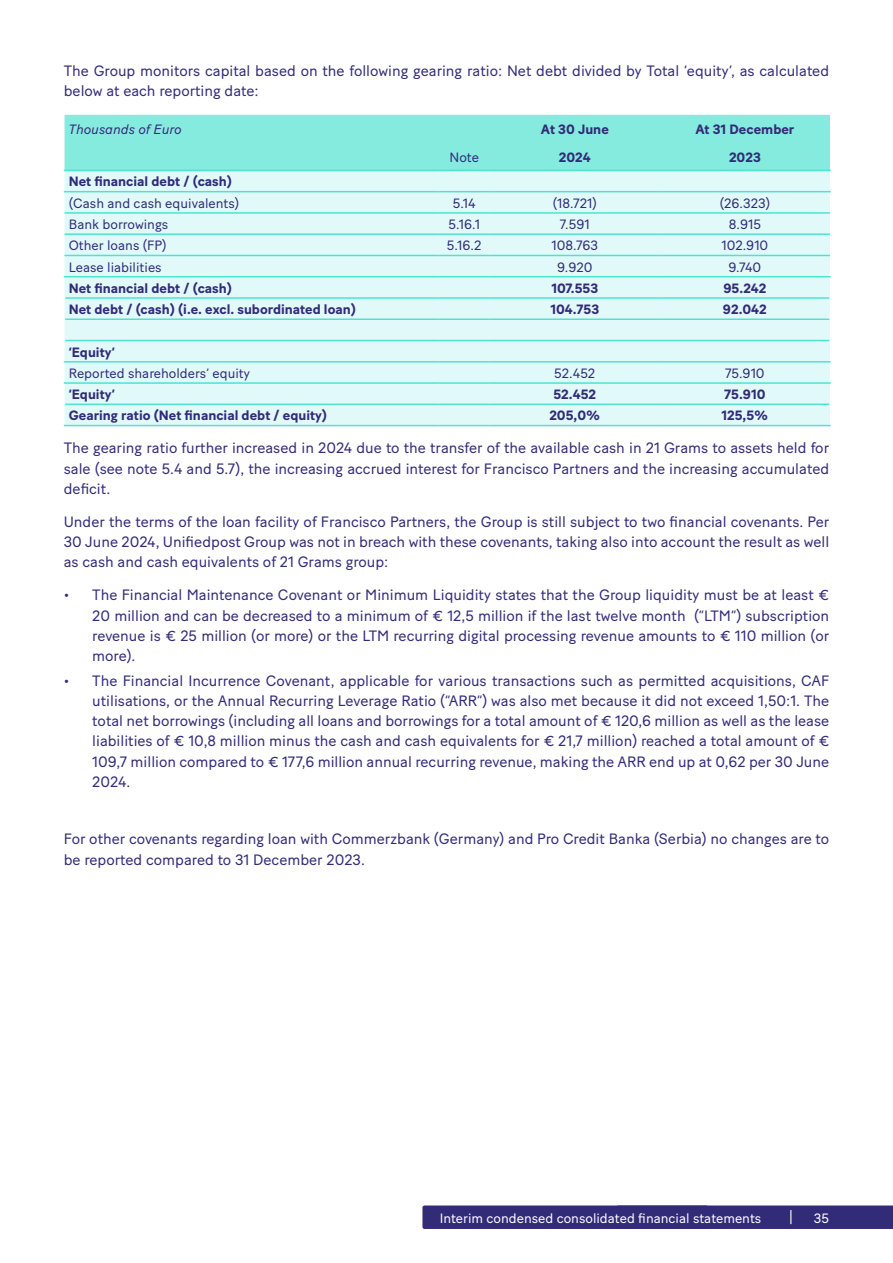
<style>
.page{position:relative;width:893px;height:1263px;background:#fff}
.page>*{position:absolute;margin:0;border:0;box-sizing:border-box;transform-origin:0 0}
.t1{font:15px/20.2px "Baton Turbo";color:#322b78;text-align:justify}
.t2{font:700 13.5px "Baton Turbo";color:#322b78}
.t3{font:13.5px "Baton Turbo";color:#322b78}
.t4{font:13.5px "Baton Turbo";color:#fff}
.t5{font:italic 13.5px "Baton Turbo";color:#322b78}
</style>
<div class="page">
<div style="left:422px;top:1205px;width:286px;height:24px;background:#322b78;border-radius:2px"></div>
<div style="left:616px;top:1205px;width:277px;height:24px;background:#322b78"></div>
<div style="left:65px;top:115px;width:765px;height:55px;background:#85ebde"></div>
<div style="left:65px;top:171px;width:765px;height:254px;background:#e1faf9"></div>
<hr style="left:64px;top:170px;width:375px;height:1px;background:#50e2d0">
<hr style="left:439px;top:170px;width:51px;height:1px;background:#50e2d0">
<hr style="left:490px;top:170px;width:170px;height:1px;background:#50e2d0">
<hr style="left:660px;top:170px;width:171px;height:1px;background:#50e2d0">
<hr style="left:64px;top:191px;width:375px;height:1px;background:#50e2d0">
<hr style="left:439px;top:191px;width:51px;height:1px;background:#50e2d0">
<hr style="left:490px;top:191px;width:170px;height:1px;background:#50e2d0">
<hr style="left:660px;top:191px;width:171px;height:1px;background:#50e2d0">
<hr style="left:65px;top:212px;width:374px;height:2px;background:#50e2d0">
<hr style="left:439px;top:212px;width:51px;height:2px;background:#50e2d0">
<hr style="left:490px;top:212px;width:170px;height:2px;background:#50e2d0">
<hr style="left:660px;top:212px;width:170px;height:2px;background:#50e2d0">
<hr style="left:65px;top:233px;width:374px;height:2px;background:#50e2d0">
<hr style="left:439px;top:233px;width:51px;height:2px;background:#50e2d0">
<hr style="left:490px;top:233px;width:170px;height:2px;background:#50e2d0">
<hr style="left:660px;top:233px;width:170px;height:2px;background:#50e2d0">
<hr style="left:65px;top:255px;width:374px;height:1px;background:#50e2d0">
<hr style="left:439px;top:255px;width:51px;height:1px;background:#50e2d0">
<hr style="left:490px;top:255px;width:170px;height:1px;background:#50e2d0">
<hr style="left:660px;top:255px;width:170px;height:1px;background:#50e2d0">
<hr style="left:64px;top:276px;width:375px;height:1px;background:#50e2d0">
<hr style="left:439px;top:276px;width:51px;height:1px;background:#50e2d0">
<hr style="left:490px;top:276px;width:170px;height:1px;background:#50e2d0">
<hr style="left:660px;top:276px;width:171px;height:1px;background:#50e2d0">
<hr style="left:65px;top:297px;width:374px;height:2px;background:#50e2d0">
<hr style="left:439px;top:297px;width:51px;height:2px;background:#50e2d0">
<hr style="left:490px;top:297px;width:170px;height:2px;background:#50e2d0">
<hr style="left:660px;top:297px;width:169px;height:2px;background:#50e2d0">
<hr style="left:65px;top:318px;width:374px;height:2px;background:#50e2d0">
<hr style="left:439px;top:318px;width:51px;height:2px;background:#50e2d0">
<hr style="left:490px;top:318px;width:170px;height:2px;background:#50e2d0">
<hr style="left:660px;top:318px;width:169px;height:2px;background:#50e2d0">
<hr style="left:65px;top:340px;width:374px;height:1px;background:#50e2d0">
<hr style="left:439px;top:340px;width:51px;height:1px;background:#50e2d0">
<hr style="left:490px;top:340px;width:170px;height:1px;background:#50e2d0">
<hr style="left:660px;top:340px;width:169px;height:1px;background:#50e2d0">
<hr style="left:64px;top:361px;width:375px;height:1px;background:#50e2d0">
<hr style="left:439px;top:361px;width:51px;height:1px;background:#50e2d0">
<hr style="left:490px;top:361px;width:170px;height:1px;background:#50e2d0">
<hr style="left:660px;top:361px;width:171px;height:1px;background:#50e2d0">
<hr style="left:64px;top:382px;width:375px;height:2px;background:#50e2d0">
<hr style="left:439px;top:382px;width:51px;height:2px;background:#50e2d0">
<hr style="left:490px;top:382px;width:170px;height:2px;background:#50e2d0">
<hr style="left:660px;top:382px;width:171px;height:2px;background:#50e2d0">
<hr style="left:65px;top:404px;width:374px;height:1px;background:#50e2d0">
<hr style="left:439px;top:404px;width:51px;height:1px;background:#50e2d0">
<hr style="left:490px;top:404px;width:170px;height:1px;background:#50e2d0">
<hr style="left:660px;top:404px;width:169px;height:1px;background:#50e2d0">
<hr style="left:64px;top:425px;width:375px;height:1px;background:#50e2d0">
<hr style="left:439px;top:425px;width:51px;height:1px;background:#50e2d0">
<hr style="left:490px;top:425px;width:170px;height:1px;background:#50e2d0">
<hr style="left:660px;top:425px;width:171px;height:1px;background:#50e2d0">
<p class="t1" style="left:64px;top:59px;width:767px">The Group monitors capital based on the following gearing ratio: Net debt divided by Total ‘equity’, as calculated below at each reporting date:</p>
<p class="t5" style="left:69px;top:119px;width:115px">Thousands of Euro</p>
<p class="t2" style="left:541px;top:119px;width:70px">At 30 June</p>
<p class="t2" style="left:695px;top:119px;width:101px">At 31 December</p>
<p class="t3" style="left:449px;top:147px;width:31px">Note</p>
<p class="t2" style="left:559px;top:147px;width:33px">2024</p>
<p class="t2" style="left:729px;top:147px;width:33px">2023</p>
<p class="t2" style="left:69px;top:171px;width:165px">Net financial debt / (cash)</p>
<p class="t3" style="left:69px;top:193px;width:172px">(Cash and cash equivalents)</p>
<p class="t3" style="left:453px;top:193px;width:25px">5.14</p>
<p class="t3" style="left:553px;top:193px;width:46px">(18.721)</p>
<p class="t3" style="left:720px;top:193px;width:52px">(26.323)</p>
<p class="t3" style="left:69px;top:214px;width:101px">Bank borrowings</p>
<p class="t3" style="left:448px;top:214px;width:33px">5.16.1</p>
<p class="t3" style="left:560px;top:214px;width:31px">7.591</p>
<p class="t3" style="left:729px;top:214px;width:34px">8.915</p>
<p class="t3" style="left:69px;top:235px;width:99px">Other loans (FP)</p>
<p class="t3" style="left:447px;top:235px;width:36px">5.16.2</p>
<p class="t3" style="left:551px;top:235px;width:48px">108.763</p>
<p class="t3" style="left:721px;top:235px;width:49px">102.910</p>
<p class="t3" style="left:69px;top:256px;width:94px">Lease liabilities</p>
<p class="t3" style="left:557px;top:256px;width:37px">9.920</p>
<p class="t3" style="left:728px;top:256px;width:34px">9.740</p>
<p class="t2" style="left:69px;top:278px;width:165px">Net financial debt / (cash)</p>
<p class="t2" style="left:551px;top:278px;width:48px">107.553</p>
<p class="t2" style="left:723px;top:278px;width:44px">95.242</p>
<p class="t2" style="left:69px;top:299px;width:289px">Net debt / (cash) (i.e. excl. subordinated loan)</p>
<p class="t2" style="left:550px;top:299px;width:50px">104.753</p>
<p class="t2" style="left:723px;top:299px;width:45px">92.042</p>
<p class="t2" style="left:69px;top:342px;width:48px">‘Equity’</p>
<p class="t3" style="left:69px;top:363px;width:183px">Reported shareholders’ equity</p>
<p class="t3" style="left:554px;top:363px;width:43px">52.452</p>
<p class="t3" style="left:725px;top:363px;width:41px">75.910</p>
<p class="t2" style="left:69px;top:384px;width:48px">‘Equity’</p>
<p class="t2" style="left:553px;top:384px;width:44px">52.452</p>
<p class="t2" style="left:724px;top:384px;width:43px">75.910</p>
<p class="t2" style="left:69px;top:405px;width:260px">Gearing ratio (Net financial debt / equity)</p>
<p class="t2" style="left:549px;top:405px;width:52px">205,0%</p>
<p class="t2" style="left:721px;top:405px;width:48px">125,5%</p>
<p class="t1" style="left:64px;top:436px;width:767px">The gearing ratio further increased in 2024 due to the transfer of the available cash in 21 Grams to assets held for sale (see note 5.4 and 5.7), the increasing accrued interest for Francisco Partners and the increasing accumulated deficit.</p>
<p class="t1" style="left:64px;top:510px;width:767px">Under the terms of the loan facility of Francisco Partners, the Group is still subject to two financial covenants. Per 30 June 2024, Unifiedpost Group was not in breach with these covenants, taking also into account the result as well as cash and cash equivalents of 21 Grams group:</p>
<p class="t1" style="left:92px;top:583px;width:738px;text-indent:-28px">• The Financial Maintenance Covenant or Minimum Liquidity states that the Group liquidity must be at least € 20 million and can be decreased to a minimum of € 12,5 million if the last twelve month (“LTM”) subscription revenue is € 25 million (or more) or the LTM recurring digital processing revenue amounts to € 110 million (or more).</p>
<p class="t1" style="left:92px;top:669px;width:738px;text-indent:-28px">• The Financial Incurrence Covenant, applicable for various transactions such as permitted acquisitions, CAF utilisations, or the Annual Recurring Leverage Ratio (“ARR”) was also met because it did not exceed 1,50:1. The total net borrowings (including all loans and borrowings for a total amount of € 120,6 million as well as the lease liabilities of € 10,8 million minus the cash and cash equivalents for € 21,7 million) reached a total amount of € 109,7 million compared to € 177,6 million annual recurring revenue, making the ARR end up at 0,62 per 30 June 2024.</p>
<p class="t1" style="left:64px;top:827px;width:767px">For other covenants regarding loan with Commerzbank (Germany) and Pro Credit Banka (Serbia) no changes are to be reported compared to 31 December 2023.</p>
<p class="t4" style="left:440px;top:1208px;width:323px">Interim condensed consolidated financial statements</p>
<p class="t4" style="left:814px;top:1208px;width:17px">35</p>
</div>
